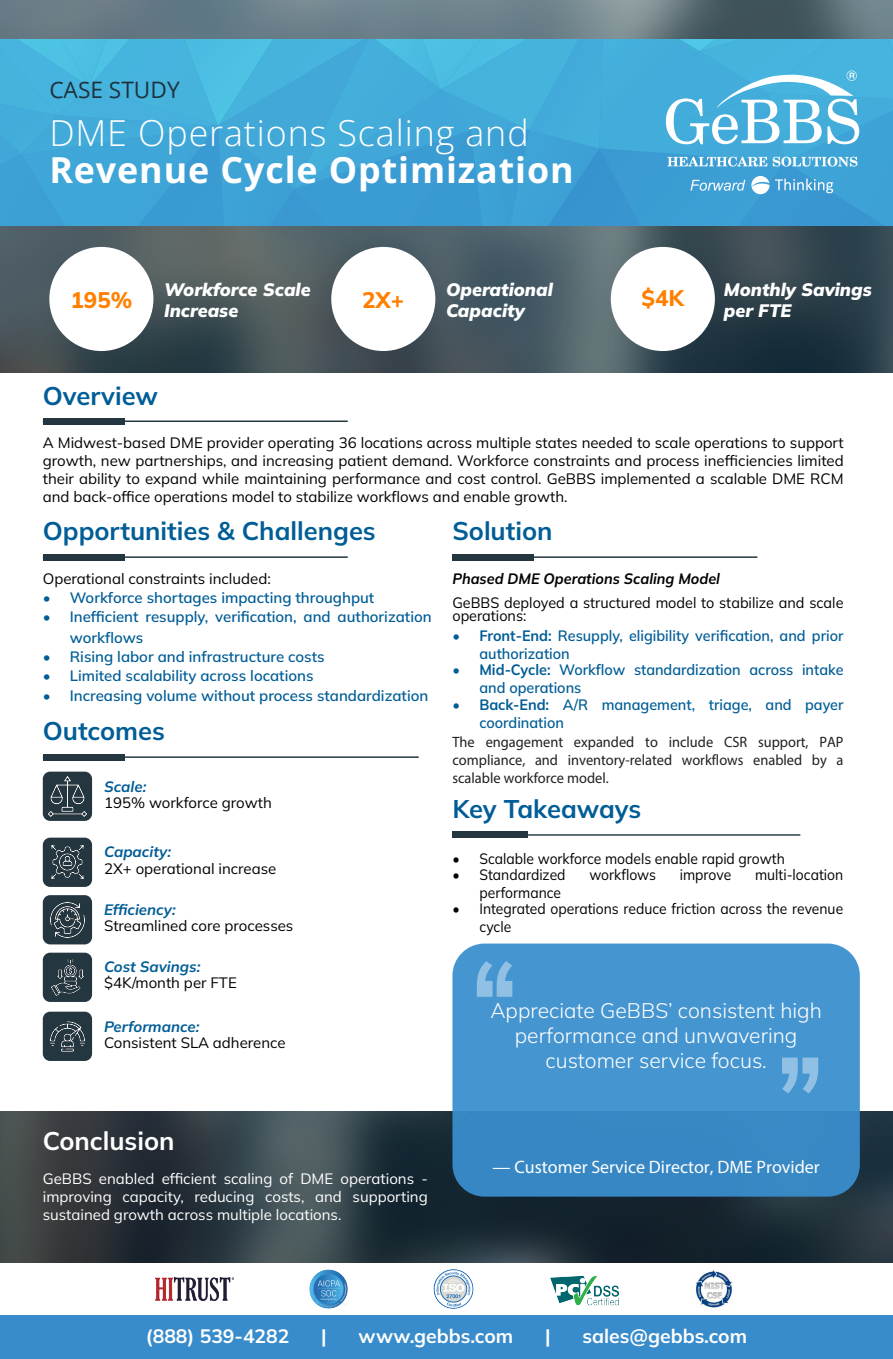
<style>
.page{position:relative;width:893px;height:1359px;background:#fff}
.page>*{position:absolute;margin:0;border:0;box-sizing:border-box;transform-origin:0 0}
.t1{font:700 35.85px "Open Sans";letter-spacing:.025em;color:#fff}
.t2{font:300 35.85px "Open Sans";letter-spacing:.025em;color:#fff}
.t3{font:700 25.5px "Mulish";color:#005d96}
.t4{font:700 25.5px "Mulish";color:#fff}
.t5{font:22.65px "Open Sans";color:#1f323e}
.t6{font:800 22.5px "Mulish";color:#ff7f00}
.t7{font:300 21px/25.2px "Mulish";color:#fff;text-align:center}
.t8{font:700 19.35px "Mulish";color:#fff}
.t9{font:italic 900 18px/21.6px "Mulish";color:#fff}
.t10{font:italic 600 18px "Mulish";color:#fff}
.t11{font:15px/18px "Mulish";color:#000;text-align:justify}
.t12{font:600 15px/21px "Mulish";color:#005d96}
.t13{font:600 15px/18px "Mulish";color:#005d96;scale:.96 1}
.t14{font:15px/18px "Mulish";color:#000;scale:.93 1}
.t15{font:15px/18px "Mulish";color:#fff;text-align:justify}
.t16{font:15px/18px "Mulish Roman";color:#231f20;text-align:justify;scale:.96 1}
.t17{font:15px/13.5px "Mulish";color:#000;scale:.96 1}
.t18{font:italic 700 15px "Mulish";color:#005d96}
.t19{font:italic 700 15px "Mulish";color:#000;scale:.96 1}
.s1{font-weight:700}
</style>
<div class="page">
<img style="left:0;top:0;width:893px;height:372px">
<div style="left:611px;top:247px;width:104px;height:104px;background:#fff;border-radius:50%"></div>
<div style="left:49px;top:247px;width:104px;height:104px;background:#fff;border-radius:50%"></div>
<svg style="left:0;top:39px;width:893px;height:187px;background:#46abd9"></svg>
<hr style="left:43px;top:420px;width:305px;height:2px;background:#243640">
<div style="left:43px;top:418px;width:81px;height:7px;background:#243640"></div>
<hr style="left:43px;top:556px;width:305px;height:2px;background:#243640">
<div style="left:43px;top:553px;width:81px;height:7px;background:#243640"></div>
<img style="left:0;top:1111px;width:893px;height:152px">
<hr style="left:452px;top:556px;width:305px;height:2px;background:#243640">
<div style="left:452px;top:553px;width:82px;height:7px;background:#243640"></div>
<div style="left:452px;top:943px;width:408px;height:253px;background:linear-gradient(to right,#4090cb,#4191cc);border-radius:32px"></div>
<hr style="left:452px;top:834px;width:348px;height:1px;background:#243640">
<div style="left:452px;top:831px;width:76px;height:7px;background:#243640"></div>
<hr style="left:43px;top:756px;width:376px;height:2px;background:#243640">
<div style="left:43px;top:753px;width:81px;height:7px;background:#243640"></div>
<div style="left:43px;top:771px;width:49px;height:50px;background:#243640;border-radius:7px"></div>
<div style="left:43px;top:837px;width:49px;height:50px;background:#243640;border-radius:7px"></div>
<div style="left:43px;top:895px;width:49px;height:49px;background:#243640;border-radius:7px"></div>
<div style="left:43px;top:952px;width:49px;height:50px;background:#243640;border-radius:7px"></div>
<div style="left:43px;top:1011px;width:49px;height:50px;background:#243640;border-radius:7px"></div>
<div style="left:0;top:1315px;width:893px;height:43px;background:#398ccb"></div>
<img style="left:309px;top:1269px;width:39px;height:39px">
<img style="left:414px;top:1262px;width:78px;height:47px">
<img style="left:156px;top:1277px;width:78px;height:23px">
<img style="left:550px;top:1275px;width:69px;height:31px">
<img style="left:696px;top:1269px;width:37px;height:39px">
<div style="left:331px;top:247px;width:104px;height:104px;background:#fff;border-radius:50%"></div>
<svg style="left:477px;top:961px;width:35px;height:35px"></svg>
<svg style="left:782px;top:1057px;width:36px;height:36px"></svg>
<img style="left:48px;top:776px;width:39px;height:40px">
<img style="left:51px;top:846px;width:33px;height:32px">
<img style="left:50px;top:902px;width:35px;height:35px">
<img style="left:51px;top:959px;width:33px;height:36px">
<img style="left:50px;top:1021px;width:35px;height:31px">
<h3 class="t5" style="left:49px;top:75px;width:132px">CASE STUDY</h3>
<h1 class="t2" style="left:49px;top:108px;width:481px">DME Operations Scaling and</h1>
<h1 class="t1" style="left:49px;top:146px;width:526px">Revenue Cycle Optimization</h1>
<p class="t9" style="left:164px;top:278px;width:148px">Workforce Scale<br>Increase</p>
<p class="t9" style="left:724px;top:278px;width:150px">Monthly Savings per FTE</p>
<p class="t9" style="left:446px;top:278px;width:108px">Operational<br>Capacity</p>
<h3 class="t6" style="left:70px;top:284px;width:64px">195%</h3>
<h3 class="t6" style="left:642px;top:282px;width:44px">$4K</h3>
<h3 class="t6" style="left:362px;top:284px;width:44px">2X+</h3>
<h2 class="t3" style="left:43px;top:378px;width:117px">Overview</h2>
<p class="t11" style="left:43px;top:433px;width:802px">A Midwest-based DME provider operating 36 locations across multiple states needed to scale operations to support growth, new partnerships, and increasing patient demand. Workforce constraints and process inefficiencies limited their ability to expand while maintaining performance and cost control. GeBBS implemented a scalable DME RCM and back-office operations model to stabilize workflows and enable growth.</p>
<h2 class="t3" style="left:43px;top:513px;width:334px">Opportunities &amp; Challenges</h2>
<p class="t11" style="left:43px;top:569px;width:229px">Operational constraints included:</p>
<h2 class="t3" style="left:452px;top:513px;width:102px">Solution</h2>
<p class="t19" style="left:452px;top:568px;width:280px">Phased DME Operations Scaling Model</p>
<p class="t17" style="left:452px;top:595px;width:409px">GeBBS deployed a structured model to stabilize and scale operations:</p>
<p class="t13" style="left:479px;top:626px;width:381px;text-indent:-27px"><span class="s1">• Front-End:</span> Resupply, eligibility verification, and prior authorization</p>
<p class="t13" style="left:479px;top:660px;width:381px;text-indent:-27px"><span class="s1">• Mid-Cycle:</span> Workflow standardization across intake and operations</p>
<p class="t13" style="left:479px;top:695px;width:381px;text-indent:-27px"><span class="s1">• Back-End:</span> A/R management, triage, and payer coordination</p>
<p class="t16" style="left:452px;top:732px;width:409px">The engagement expanded to include CSR support, PAP compliance, and inventory-related workflows enabled by a scalable workforce model.</p>
<p class="t12" style="left:43px;top:586px;width:333px">• Workforce shortages impacting throughput</p>
<p class="t12" style="left:70px;top:605px;width:363px;text-indent:-27px">• Inefficient resupply, verification, and authorization workflows</p>
<p class="t12" style="left:43px;top:646px;width:283px">• Rising labor and infrastructure costs</p>
<p class="t12" style="left:43px;top:665px;width:272px">• Limited scalability across locations</p>
<p class="t12" style="left:43px;top:684px;width:387px">• Increasing volume without process standardization</p>
<h2 class="t3" style="left:43px;top:713px;width:124px">Outcomes</h2>
<p class="t18" style="left:104px;top:776px;width:44px">Scale:</p>
<p class="t11" style="left:104px;top:793px;width:169px">195% workforce growth</p>
<p class="t18" style="left:104px;top:841px;width:69px">Capacity:</p>
<p class="t11" style="left:104px;top:858px;width:174px">2X+ operational increase</p>
<p class="t18" style="left:104px;top:898px;width:73px">Efficiency:</p>
<p class="t11" style="left:104px;top:916px;width:191px">Streamlined core processes</p>
<p class="t18" style="left:104px;top:956px;width:98px">Cost Savings:</p>
<p class="t11" style="left:104px;top:973px;width:134px">$4K/month per FTE</p>
<p class="t18" style="left:104px;top:1015px;width:97px">Performance:</p>
<p class="t11" style="left:104px;top:1033px;width:183px">Consistent SLA adherence</p>
<h2 class="t3" style="left:452px;top:791px;width:190px">Key Takeaways</h2>
<p class="t14" style="left:452px;top:848px;width:359px">• Scalable workforce models enable rapid growth</p>
<p class="t14" style="left:452px;top:865px;width:123px">• Standardized</p>
<p class="t14" style="left:589px;top:865px;width:73px">workflows</p>
<p class="t14" style="left:680px;top:865px;width:57px">improve</p>
<p class="t14" style="left:755px;top:865px;width:96px">multi-location</p>
<p class="t14" style="left:479px;top:883px;width:89px">performance</p>
<p class="t14" style="left:479px;top:899px;width:393px;text-indent:-27px">• Integrated operations reduce friction across the revenue cycle</p>
<h3 class="t7" style="left:490px;top:997px;width:333px">Appreciate GeBBS’ consistent high performance and unwavering customer service focus.</h3>
<h2 class="t4" style="left:43px;top:1123px;width:133px">Conclusion</h2>
<p class="t15" style="left:43px;top:1169px;width:386px">GeBBS enabled efficient scaling of DME operations - improving capacity, reducing costs, and supporting sustained growth across multiple locations.</p>
<p class="t10" style="left:492px;top:1155px;width:329px">— Customer Service Director, DME Provider</p>
<p class="t8" style="left:146px;top:1322px;width:145px">(888) 539-4282</p>
<p class="t8" style="left:321px;top:1322px;width:7px">|</p>
<p class="t8" style="left:359px;top:1322px;width:156px">www.gebbs.com</p>
<p class="t8" style="left:545px;top:1322px;width:7px">|</p>
<p class="t8" style="left:582px;top:1322px;width:166px">sales@gebbs.com</p>
</div>
